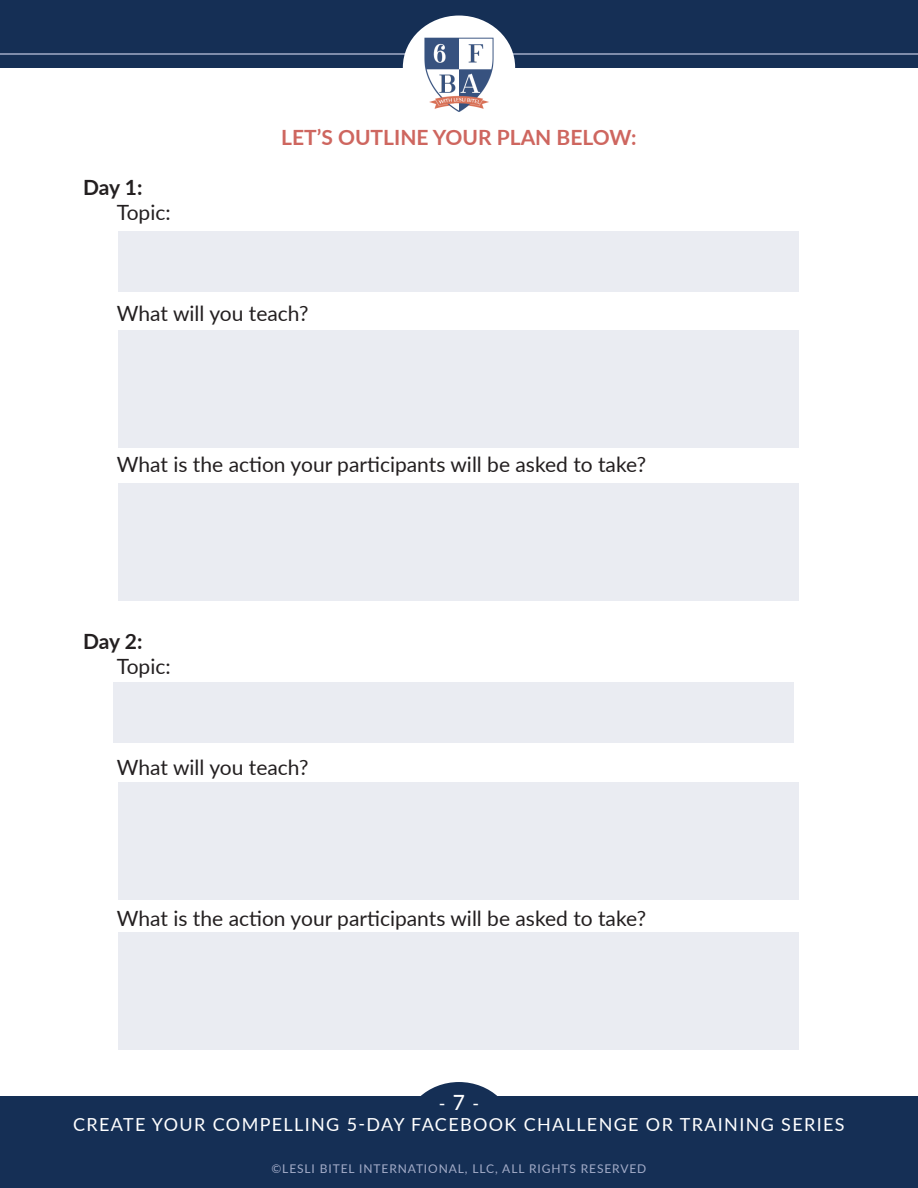
<style>
.page{position:relative;width:918px;height:1188px;background:#fff}
.page>*{position:absolute;margin:0;border:0;box-sizing:border-box;transform-origin:0 0}
.Paragraph_Style_2{font:21px "Lato";color:#231f20}
.indent{font:21px "Lato";color:#231f20}
.Sub_Head{font:700 21px "Lato";color:#ce665f}
.Paragraph_Style_2-2{font:700 21px "Lato";letter-spacing:-.015em;color:#231f20}
.t1{font:18px/21.6px "Lato";letter-spacing:.075em;color:#fff;text-align:center}
.t2{font:12px "Lato";letter-spacing:.075em;color:#a3acc8}
.s1{font-weight:500;font-size:21px}
</style>
<div class="page">
<div style="left:0;top:1096px;width:918px;height:92px;background:#152f55"></div>
<div style="left:0;top:0;width:918px;height:68px;background:#152f55"></div>
<div style="left:403px;top:1082px;width:112px;height:104px;background:#152f55;border-radius:50%"></div>
<hr style="left:0;top:53px;width:918px;height:2px;background:#a3acc8">
<div style="left:403px;top:16px;width:112px;height:103px;background:#fff;border-radius:50%"></div>
<img style="left:424px;top:37px;width:70px;height:75px">
<div style="left:119px;top:231px;width:680px;height:61px;background:#eaecf2"></div>
<div style="left:119px;top:330px;width:680px;height:118px;background:#eaecf2"></div>
<div style="left:119px;top:484px;width:680px;height:117px;background:#eaecf2"></div>
<div style="left:113px;top:682px;width:681px;height:60px;background:#eaecf2"></div>
<div style="left:119px;top:783px;width:680px;height:117px;background:#eaecf2"></div>
<div style="left:119px;top:932px;width:680px;height:118px;background:#eaecf2"></div>
<p class="Paragraph_Style_2-2" style="left:83px;top:172px;width:61px">Day 1:</p>
<p class="Paragraph_Style_2" style="left:117px;top:198px;width:55px">Topic:</p>
<p class="Sub_Head" style="left:281px;top:122px;width:357px">LET’S OUTLINE YOUR PLAN BELOW:</p>
<p class="Paragraph_Style_2" style="left:117px;top:298px;width:193px">What will you teach?</p>
<p class="Paragraph_Style_2" style="left:117px;top:450px;width:531px">What is the action your participants will be asked to take?</p>
<p class="Paragraph_Style_2-2" style="left:83px;top:626px;width:61px">Day 2:</p>
<p class="indent" style="left:117px;top:651px;width:55px">Topic:</p>
<p class="indent" style="left:117px;top:752px;width:193px">What will you teach?</p>
<p class="indent" style="left:117px;top:903px;width:531px">What is the action your participants will be asked to take?</p>
<p class="t1" style="left:73px;top:1092px;width:773px">- <span class="s1">7</span> -<br>CREATE YOUR COMPELLING 5-DAY FACEBOOK CHALLENGE OR TRAINING SERIES</p>
<p class="t2" style="left:271px;top:1160px;width:376px">©LESLI BITEL INTERNATIONAL, LLC, ALL RIGHTS RESERVED</p>
</div>
